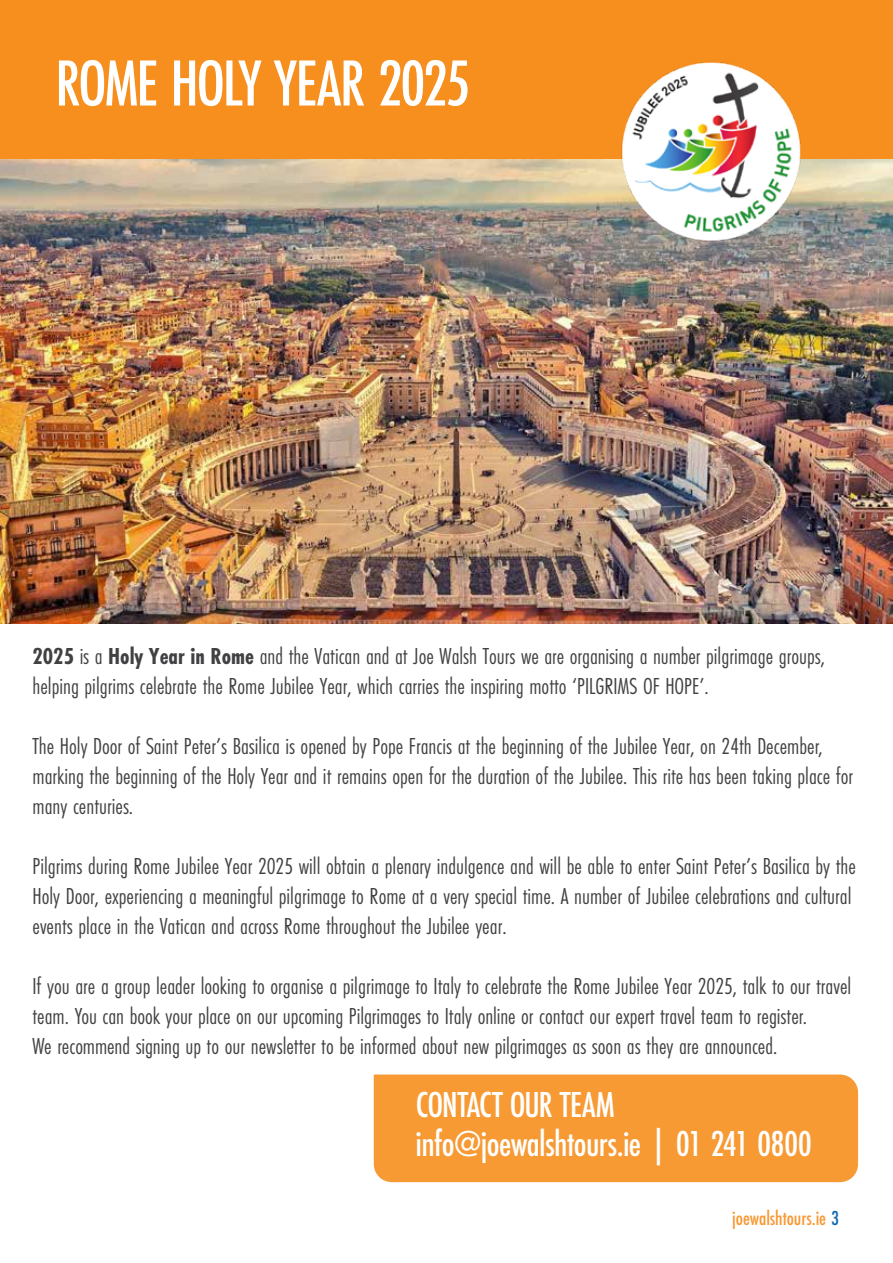
<style>
.page{position:relative;width:893px;height:1263px;background:#fff}
.page>*{position:absolute;margin:0;border:0;box-sizing:border-box;transform-origin:0 0}
.t1{font:500 67.5px "Futura PT Cond";letter-spacing:-.03em;color:#fff}
.t2{font:500 37.5px/38.8px "Futura PT Cond";letter-spacing:-.02em;color:#fff}
.t3{font:24px/30px "Futura PT Cond";color:#414042}
.t4{font:500 21px "Futura PT Cond";letter-spacing:-.005em;color:#f89833}
.s1{font-weight:700}
.s2{color:#1067af}
</style>
<div class="page">
<div style="left:0;top:0;width:893px;height:160px;background:#f78f1e"></div>
<img style="left:0;top:160px;width:893px;height:463px">
<img style="left:584px;top:0;width:255px;height:248px">
<div style="left:374px;top:1074px;width:484px;height:108px;background:#f79a34"></div>
<h1 class="t1" style="left:55px;top:43px;width:417px">ROME HOLY YEAR 2025</h1>
<p class="t3" style="left:33px;top:641px;width:794px"><span class="s1">2025</span> is a <span class="s1">Holy Year in Rome</span> and the Vatican and at Joe Walsh Tours we are organising a number pilgrimage groups, helping pilgrims celebrate the Rome Jubilee Year, which carries the inspiring motto ‘PILGRIMS OF HOPE’.</p>
<p class="t3" style="left:33px;top:731px;width:822px">The Holy Door of Saint Peter’s Basilica is opened by Pope Francis at the beginning of the Jubilee Year, on 24th December, marking the beginning of the Holy Year and it remains open for the duration of the Jubilee. This rite has been taking place for many centuries.</p>
<p class="t3" style="left:33px;top:851px;width:825px">Pilgrims during Rome Jubilee Year 2025 will obtain a plenary indulgence and will be able to enter Saint Peter’s Basilica by the<br>Holy Door, experiencing a meaningful pilgrimage to Rome at a very special time. A number of Jubilee celebrations and cultural events place in the Vatican and across Rome throughout the Jubilee year.</p>
<p class="t3" style="left:33px;top:971px;width:820px">If you are a group leader looking to organise a pilgrimage to Italy to celebrate the Rome Jubilee Year 2025, talk to our travel team. You can book your place on our upcoming Pilgrimages to Italy online or contact our expert travel team to register.<br>We recommend signing up to our newsletter to be informed about new pilgrimages as soon as they are announced.</p>
<h2 class="t2" style="left:416px;top:1085px;width:398px">CONTACT OUR TEAM info@joewalshtours.ie | 01 241 0800</h2>
<p class="t4" style="left:732px;top:1206px;width:108px">joewalshtours.ie <span class="s2">3</span></p>
</div>
